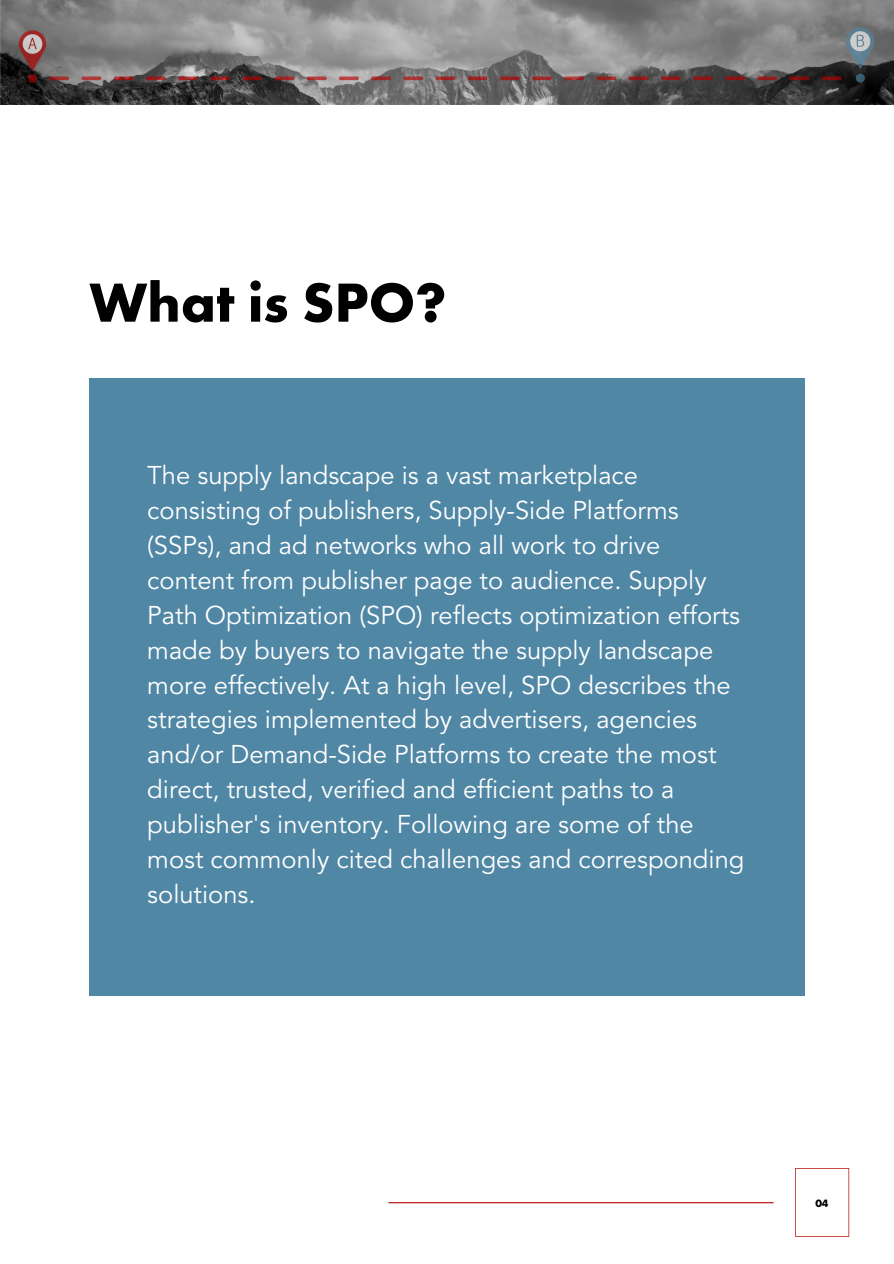
<style>
.page{position:relative;width:894px;height:1264px;background:#fff}
.page>*{position:absolute;margin:0;border:0;box-sizing:border-box;transform-origin:0 0}
.t1{font:700 57px "Futura PT";color:#000}
.t2{font:25.5px/35px "Avenir LT Std";color:#fff}
.t3{font:700 11.1px "Futura PT";color:#000}
</style>
<div class="page">
<div style="left:89px;top:378px;width:715px;height:617px;background:#5087a5"></div>
<svg style="left:795px;top:1168px;width:53px;height:68px"></svg>
<hr style="left:389px;top:1202px;width:384px;height:1px;background:#b80000">
<img style="left:0;top:0;width:893px;height:105px">
<p class="t1" style="left:89px;top:266px;width:358px">What is SPO?</p>
<p class="t2" style="left:147px;top:460px;width:598px">The supply landscape is a vast marketplace consisting of publishers, Supply-Side Platforms (SSPs), and ad networks who all work to drive content from publisher page to audience. Supply Path Optimization (SPO) reflects optimization efforts made by buyers to navigate the supply landscape more effectively. At a high level, SPO describes the strategies implemented by advertisers, agencies and/or Demand-Side Platforms to create the most direct, trusted, verified and efficient paths to a publisher's inventory. Following are some of the most commonly cited challenges and corresponding solutions.</p>
<p class="t3" style="left:815px;top:1195px;width:15px">04</p>
</div>
